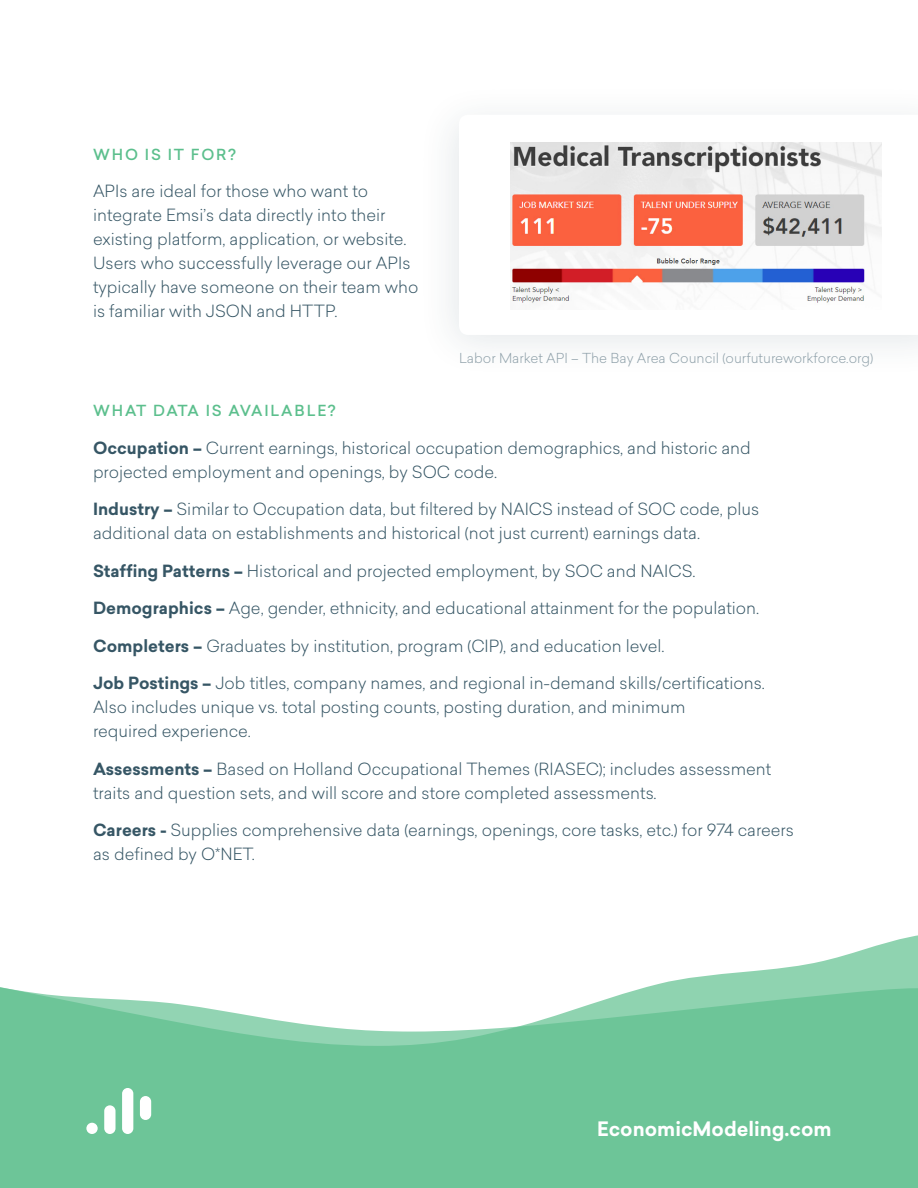
<style>
.page{position:relative;width:918px;height:1188px;background:#fff}
.page>*{position:absolute;margin:0;border:0;box-sizing:border-box;transform-origin:0 0}
.t1{font:700 19.5px "Sailec";color:#fff}
.body{font:300 16.5px/24px "Sailec";color:#365665}
.Header_3{font:500 15px "Sailec";letter-spacing:.12em;color:#5cbf8d}
.Paragraph_Style_2{font:300 13.5px "Sailec";color:#90a1aa}
.s1{font-weight:700}
</style>
<div class="page">
<svg style="left:672px;top:935px;width:246px;height:46px"></svg>
<svg style="left:0;top:981px;width:918px;height:207px;background:#7fcca5"></svg>
<img style="left:510px;top:143px;width:372px;height:161px">
<div style="left:104px;top:1105px;width:12px;height:29px;background:#fff;border-radius:6px"></div>
<div style="left:122px;top:1088px;width:11px;height:46px;background:#fff;border-radius:6px"></div>
<div style="left:86px;top:1123px;width:12px;height:11px;background:#fff;border-radius:50%"></div>
<div style="left:140px;top:1096px;width:11px;height:24px;background:#fff;border-radius:6px"></div>
<p class="Header_3" style="left:93px;top:144px;width:144px">WHO IS IT FOR?</p>
<p class="body" style="left:93px;top:179px;width:327px">APIs are ideal for those who want to integrate Emsi’s data directly into their existing platform, application, or website.<br>Users who successfully leverage our APIs typically have someone on their team who is familiar with JSON and HTTP.</p>
<p class="Paragraph_Style_2" style="left:459px;top:349px;width:416px">Labor Market API – The Bay Area Council (ourfutureworkforce.org)</p>
<p class="Header_3" style="left:93px;top:400px;width:244px">WHAT DATA IS AVAILABLE?</p>
<p class="body" style="left:93px;top:435px;width:659px"><span class="s1">Occupation –</span> Current earnings, historical occupation demographics, and historic and projected employment and openings, by SOC code.</p>
<p class="body" style="left:93px;top:497px;width:668px"><span class="s1">Industry –</span> Similar to Occupation data, but filtered by NAICS instead of SOC code, plus additional data on establishments and historical (not just current) earnings data.</p>
<p class="body" style="left:93px;top:558px;width:604px"><span class="s1">Staffing Patterns –</span> Historical and projected employment, by SOC and NAICS.</p>
<p class="body" style="left:93px;top:596px;width:668px"><span class="s1">Demographics –</span> Age, gender, ethnicity, and educational attainment for the population.</p>
<p class="body" style="left:93px;top:633px;width:573px"><span class="s1">Completers –</span> Graduates by institution, program (CIP), and education level.</p>
<p class="body" style="left:93px;top:671px;width:673px"><span class="s1">Job Postings –</span> Job titles, company names, and regional in-demand skills/certifications.<br>Also includes unique vs. total posting counts, posting duration, and minimum<br>required experience.</p>
<p class="body" style="left:93px;top:756px;width:680px"><span class="s1">Assessments –</span> Based on Holland Occupational Themes (RIASEC); includes assessment traits and question sets, and will score and store completed assessments.</p>
<p class="body" style="left:93px;top:818px;width:703px"><span class="s1">Careers -</span> Supplies comprehensive data (earnings, openings, core tasks, etc.) for 974 careers as defined by O*NET.</p>
<p class="t1" style="left:597px;top:1115px;width:236px">EconomicModeling.com</p>
</div>
